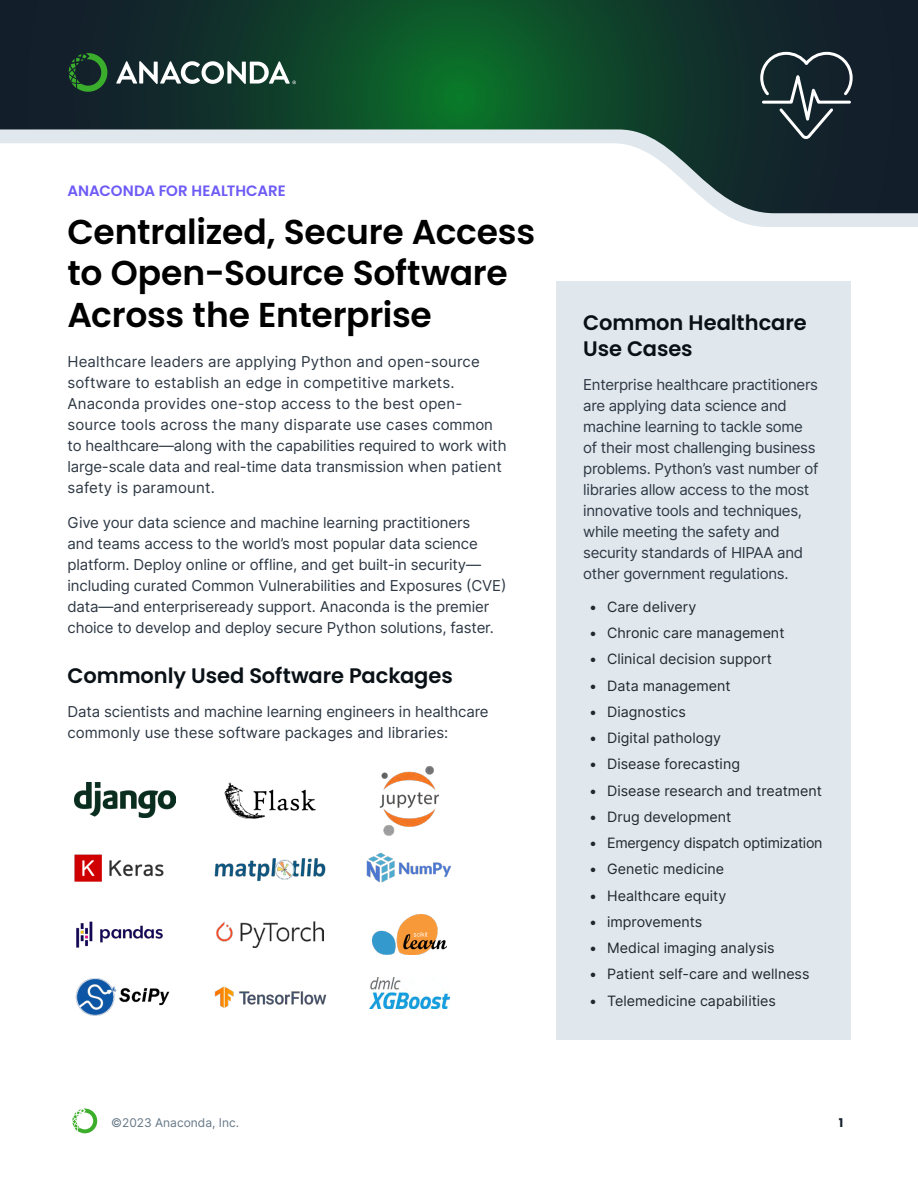
<style>
.page{position:relative;width:918px;height:1188px;background:#fff}
.page>*{position:absolute;margin:0;border:0;box-sizing:border-box;transform-origin:0 0}
.t1{font:600 34.5px/41.4px "Poppins";letter-spacing:-.01em;color:#000}
.t2{font:600 21px/25.2px "Poppins";letter-spacing:-.005em;color:#0a1116}
.t3{font:15px/21px "Inter";letter-spacing:-.01em;color:#2d3844}
.t4{font:15px/21px "Inter";letter-spacing:.01em;color:#2d3844}
.t5{font:600 15px "Poppins";letter-spacing:-.005em;color:#6d5bf6}
.t6{font:14.25px "Inter";color:#22292d}
.t7{font:14.25px "Inter";letter-spacing:-.02em;color:#22292d}
.t8{font:12px "Inter";color:#657786}
.t9{font:700 12px "Poppins";color:#16222f}
</style>
<div class="page">
<svg style="left:723px;top:213px;width:195px;height:14px;background:#e0e7eb"></svg>
<svg style="left:0;top:0;width:918px;height:213px"></svg>
<svg style="left:116px;top:61px;width:180px;height:23px"></svg>
<svg style="left:69px;top:53px;width:38px;height:39px"></svg>
<img style="left:379px;top:766px;width:60px;height:69px">
<img style="left:75px;top:854px;width:89px;height:28px">
<img style="left:366px;top:852px;width:86px;height:31px">
<img style="left:76px;top:921px;width:87px;height:27px">
<img style="left:217px;top:921px;width:107px;height:26px">
<img style="left:373px;top:914px;width:73px;height:40px">
<img style="left:214px;top:986px;width:113px;height:22px">
<img style="left:370px;top:978px;width:79px;height:30px">
<img style="left:75px;top:978px;width:95px;height:38px">
<div style="left:556px;top:281px;width:294px;height:759px;background:#e1e8ed"></div>
<img style="left:75px;top:783px;width:101px;height:35px">
<img style="left:224px;top:782px;width:92px;height:37px">
<svg style="left:759px;top:50px;width:95px;height:92px;background:#334248"></svg>
<img style="left:214px;top:858px;width:112px;height:24px">
<svg style="left:72px;top:1109px;width:25px;height:24px"></svg>
<p class="t5" style="left:68px;top:182px;width:220px">ANACONDA FOR HEALTHCARE</p>
<h1 class="t1" style="left:68px;top:211px;width:469px">Centralized, Secure Access to Open-Source Software<br>Across the Enterprise</h1>
<p class="t4" style="left:68px;top:351px;width:441px">Healthcare leaders are applying Python and open-source software to establish an edge in competitive markets.<br>Anaconda provides one-stop access to the best open&shy;source tools across the many disparate use cases common to healthcare—along with the capabilities required to work with large-scale data and real-time data transmission when patient safety is paramount.</p>
<p class="t3" style="left:68px;top:511px;width:440px">Give your data science and machine learning practitioners<br>and teams access to the world’s most popular data science platform. Deploy online or offline, and get built-in security— including curated Common Vulnerabilities and Exposures (CVE) data—and enterpriseready support. Anaconda is the premier choice to develop and deploy secure Python solutions, faster.</p>
<h2 class="t2" style="left:68px;top:663px;width:387px">Commonly Used Software Packages</h2>
<p class="t3" style="left:68px;top:701px;width:423px">Data scientists and machine learning engineers in healthcare commonly use these software packages and libraries:</p>
<h2 class="t2" style="left:583px;top:310px;width:225px">Common Healthcare<br>Use Cases</h2>
<p class="t3" style="left:583px;top:374px;width:237px">Enterprise healthcare practitioners are applying data science and machine learning to tackle some of their most challenging business problems. Python’s vast number of libraries allow access to the most innovative tools and techniques, while meeting the safety and security standards of HIPAA and other government regulations.</p>
<p class="t6" style="left:589px;top:596px;width:109px">• Care delivery</p>
<p class="t6" style="left:589px;top:623px;width:197px">• Chronic care management</p>
<p class="t6" style="left:589px;top:649px;width:184px">• Clinical decision support</p>
<p class="t6" style="left:589px;top:675px;width:143px">• Data management</p>
<p class="t6" style="left:589px;top:701px;width:98px">• Diagnostics</p>
<p class="t6" style="left:589px;top:728px;width:133px">• Digital pathology</p>
<p class="t6" style="left:589px;top:754px;width:152px">• Disease forecasting</p>
<p class="t6" style="left:589px;top:780px;width:234px">• Disease research and treatment</p>
<p class="t6" style="left:589px;top:806px;width:144px">• Drug development</p>
<p class="t7" style="left:589px;top:833px;width:235px">• Emergency dispatch optimization</p>
<p class="t6" style="left:589px;top:859px;width:136px">• Genetic medicine</p>
<p class="t6" style="left:589px;top:885px;width:139px">• Healthcare equity</p>
<p class="t6" style="left:589px;top:911px;width:115px">• improvements</p>
<p class="t6" style="left:589px;top:938px;width:187px">• Medical imaging analysis</p>
<p class="t6" style="left:589px;top:964px;width:222px">• Patient self-care and wellness</p>
<p class="t6" style="left:589px;top:990px;width:188px">• Telemedicine capabilities</p>
<p class="t8" style="left:111px;top:1114px;width:129px">©2023 Anaconda, Inc.</p>
<p class="t9" style="left:839px;top:1116px;width:6px">1</p>
</div>
